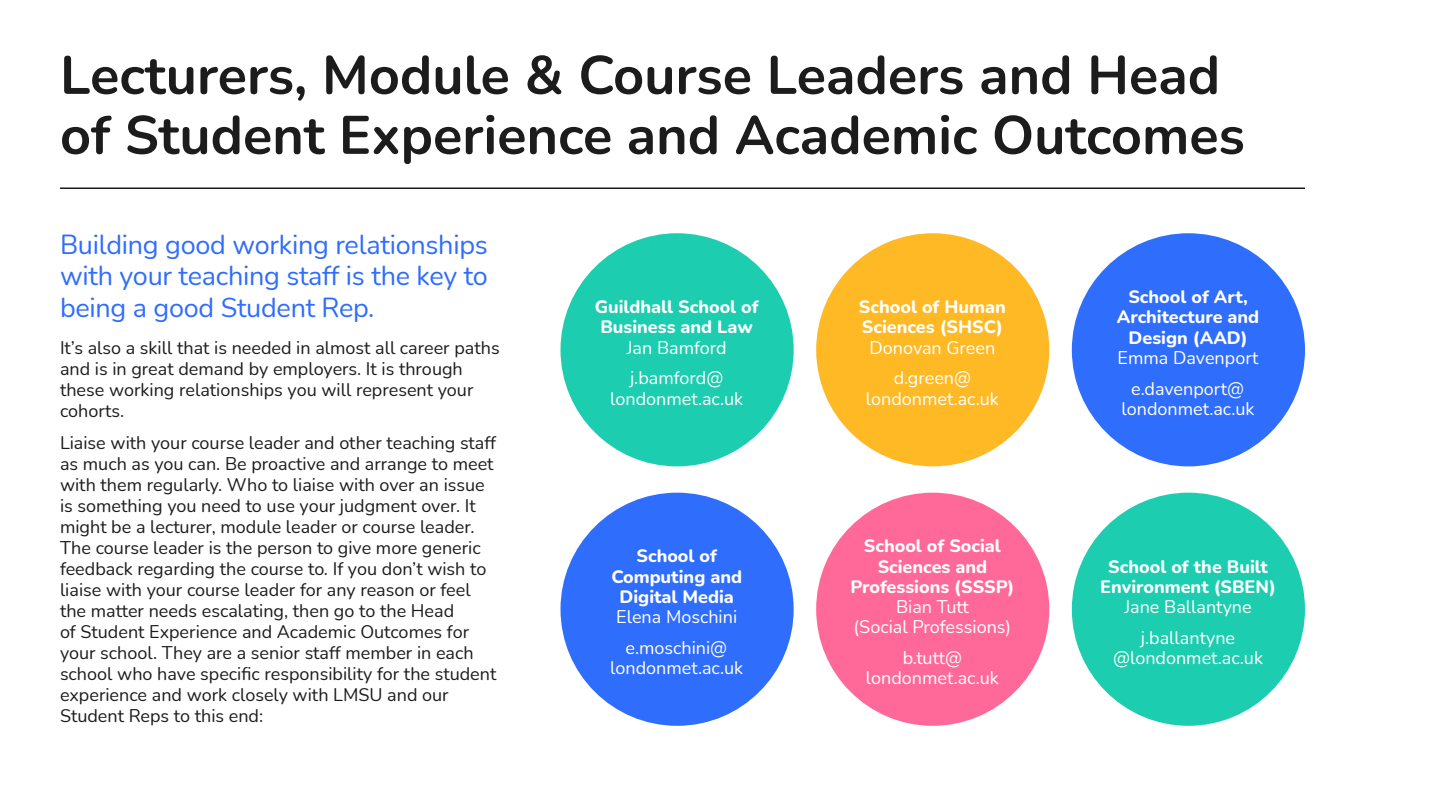
<style>
.page{position:relative;width:1440px;height:810px;background:#fff}
.page>*{position:absolute;margin:0;border:0;box-sizing:border-box;transform-origin:0 0}
.t1{font:700 54px/60px "Nunito";color:#1c1c1d}
.t2{font:27px/31.5px "Nunito";letter-spacing:-.01em;color:#2f6dfd;text-align:justify}
.t3{font:18px/21px "Nunito";color:#1c1c1d}
.t4{font:18px/30.8px "Nunito";color:#fff;text-align:center}
.t5{font:800 18px/20.2px "Nunito";color:#fff;text-align:center}
</style>
<div class="page">
<hr style="left:60px;top:188px;width:1245px;height:1px;background:#1c1c1d">
<div style="left:561px;top:233px;width:233px;height:233px;background:#1dcdb0;border-radius:50%"></div>
<div style="left:1072px;top:493px;width:233px;height:233px;background:#1dcdb0;border-radius:50%"></div>
<div style="left:561px;top:493px;width:233px;height:233px;background:#2f6dfd;border-radius:50%"></div>
<div style="left:816px;top:233px;width:233px;height:233px;background:#ffb924;border-radius:50%"></div>
<div style="left:1072px;top:233px;width:233px;height:233px;background:#2f6dfd;border-radius:50%"></div>
<div style="left:816px;top:493px;width:233px;height:233px;background:#ff6999;border-radius:50%"></div>
<h1 class="t1" style="left:60px;top:43px;width:1186px">Lecturers, Module &amp; Course Leaders and Head of Student Experience and Academic Outcomes</h1>
<h2 class="t2" style="left:60px;top:228px;width:429px">Building good working relationships with your teaching staff is the key to being a good Student Rep.</h2>
<p class="t3" style="left:60px;top:337px;width:441px">It’s also a skill that is needed in almost all career paths and is in great demand by employers. It is through these working relationships you will represent your cohorts.</p>
<p class="t3" style="left:60px;top:431px;width:438px">Liaise with your course leader and other teaching staff as much as you can. Be proactive and arrange to meet with them regularly. Who to liaise with over an issue is something you need to use your judgment over. It might be a lecturer, module leader or course leader.<br>The course leader is the person to give more generic feedback regarding the course to. If you don’t wish to liaise with your course leader for any reason or feel the matter needs escalating, then go to the Head<br>of Student Experience and Academic Outcomes for your school. They are a senior staff member in each school who have specific responsibility for the student experience and work closely with LMSU and our Student Reps to this end:</p>
<p class="t5" style="left:595px;top:296px;width:165px">Guildhall School of<br>Business and Law</p>
<p class="t4" style="left:627px;top:331px;width:101px;text-align:left">Jan Bamford j.bamford@</p>
<p class="t4" style="left:610px;top:382px;width:134px">londonmet.ac.uk</p>
<p class="t5" style="left:611px;top:545px;width:132px">School of<br>Computing and<br>Digital Media</p>
<p class="t4" style="left:616px;top:601px;width:122px">Elena Moschini e.moschini@</p>
<p class="t4" style="left:610px;top:652px;width:134px">londonmet.ac.uk</p>
<p class="t5" style="left:859px;top:296px;width:148px;text-align:left">School of Human<br>Sciences (SHSC)</p>
<p class="t4" style="left:870px;top:331px;width:127px">Donovan Green d.green@</p>
<p class="t4" style="left:866px;top:382px;width:134px">londonmet.ac.uk</p>
<p class="t5" style="left:850px;top:535px;width:165px">School of Social<br>Sciences and<br>Professions (SSSP)</p>
<p class="t4" style="left:854px;top:596px;width:159px;line-height:20.2px">Bian Tutt<br>(Social Professions)</p>
<p class="t4" style="left:866px;top:647px;width:134px;line-height:20.2px">b.tutt@ londonmet.ac.uk</p>
<p class="t5" style="left:1117px;top:286px;width:144px">School of Art,<br>Architecture and<br>Design (AAD)</p>
<p class="t4" style="left:1118px;top:342px;width:142px">Emma Davenport e.davenport@</p>
<p class="t4" style="left:1122px;top:392px;width:134px">londonmet.ac.uk</p>
<p class="t5" style="left:1100px;top:555px;width:177px">School of the Built<br>Environment (SBEN)</p>
<p class="t4" style="left:1124px;top:591px;width:129px">Jane Ballantyne j.ballantyne</p>
<p class="t4" style="left:1113px;top:642px;width:151px">@londonmet.ac.uk</p>
</div>
